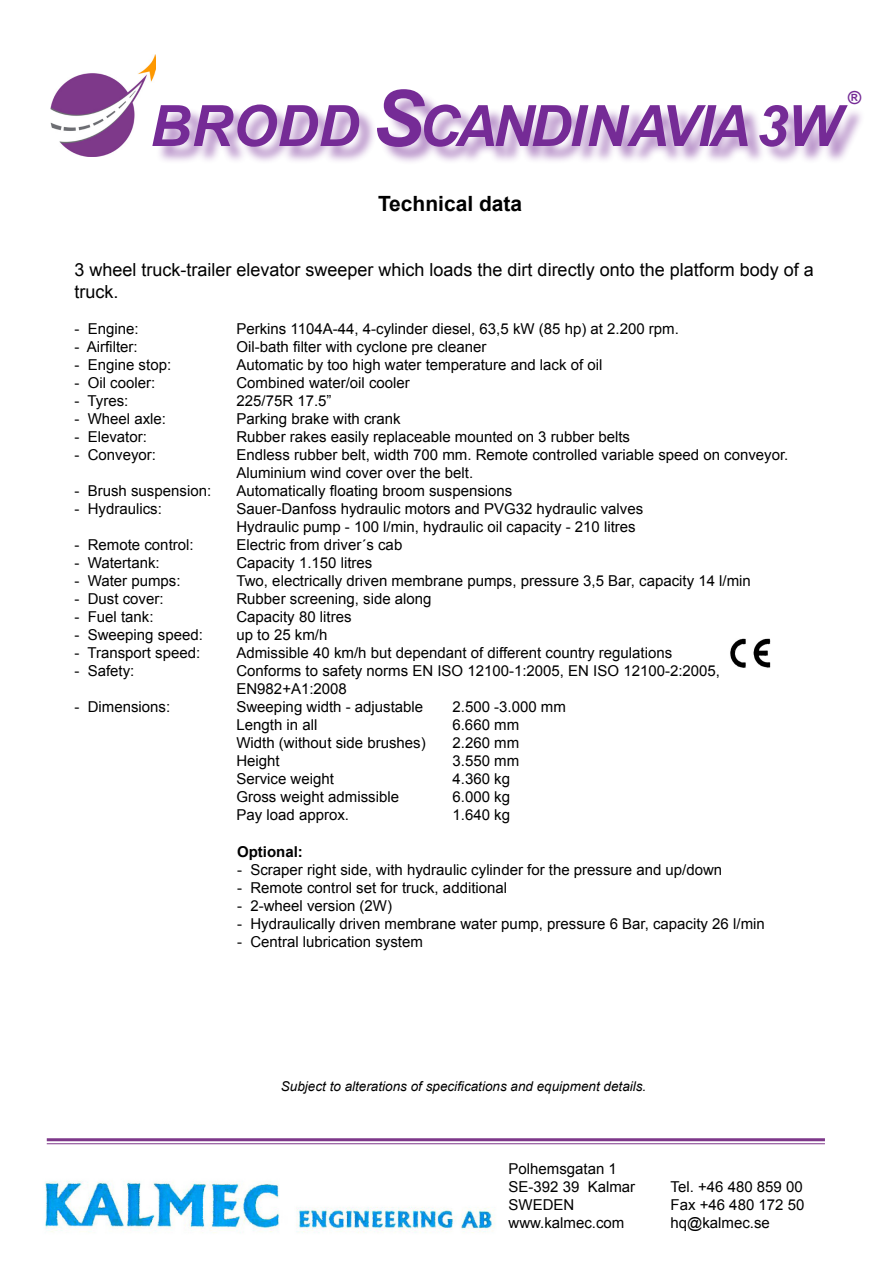
<style>
.page{position:relative;width:893px;height:1263px;background:#fff}
.page>*{position:absolute;margin:0;border:0;box-sizing:border-box;transform-origin:0 0}
.t1{font:italic 700 57px "Arial";letter-spacing:-.02em;color:#752b96}
.t2{font:700 21px "Arial";color:#000}
.t3{font:18px/21.6px "Arial";color:#000}
.t4{font:italic 700 18px "Arial";color:#752b96}
.t5{font:15px/18px "Arial";color:#000}
.t6{font:700 15px "Arial";color:#000}
.t7{font:italic 13.5px "Arial";color:#000}
.s1{font-size:78px}
</style>
<div class="page">
<hr style="left:47px;top:1138px;width:778px;height:3px;background:#7e388a">
<hr style="left:47px;top:1143px;width:778px;height:1px;background:#7e388a">
<img style="left:730px;top:638px;width:41px;height:30px">
<img style="left:45px;top:1180px;width:451px;height:53px">
<div style="left:155px;top:91px;width:710px;height:74px;background:#752b96;opacity:.5"></div>
<img style="left:51px;top:54px;width:104px;height:102px">
<h1 class="t1" style="left:150px;top:88px;width:692px">BRODD <span class="s1">S</span>CANDINAVIA 3W</h1>
<p class="t4" style="left:847px;top:86px;width:15px">®</p>
<h2 class="t2" style="left:378px;top:190px;width:146px">Technical data</h2>
<p class="t3" style="left:74px;top:259px;width:741px">3 wheel truck-trailer elevator sweeper which loads the dirt directly onto the platform body of a truck.</p>
<p class="t5" style="left:74px;top:320px;width:66px">- Engine:</p>
<p class="t5" style="left:236px;top:320px;width:444px">Perkins 1104A-44, 4-cylinder diesel, 63,5 kW (85 hp) at 2.200 rpm.</p>
<p class="t5" style="left:74px;top:338px;width:65px">- Airfilter:</p>
<p class="t5" style="left:236px;top:338px;width:252px">Oil-bath filter with cyclone pre cleaner</p>
<p class="t5" style="left:74px;top:356px;width:98px">- Engine stop:</p>
<p class="t5" style="left:236px;top:356px;width:367px">Automatic by too high water temperature and lack of oil</p>
<p class="t5" style="left:74px;top:374px;width:82px">- Oil cooler:</p>
<p class="t5" style="left:236px;top:374px;width:175px">Combined water/oil cooler</p>
<p class="t5" style="left:74px;top:392px;width:55px">- Tyres:</p>
<p class="t5" style="left:236px;top:392px;width:97px">225/75R 17.5”</p>
<p class="t5" style="left:74px;top:410px;width:93px">- Wheel axle:</p>
<p class="t5" style="left:236px;top:410px;width:166px">Parking brake with crank</p>
<p class="t5" style="left:74px;top:428px;width:74px">- Elevator:</p>
<p class="t5" style="left:236px;top:428px;width:395px">Rubber rakes easily replaceable mounted on 3 rubber belts</p>
<p class="t5" style="left:74px;top:446px;width:83px">- Conveyor:</p>
<p class="t5" style="left:236px;top:446px;width:553px">Endless rubber belt, width 700 mm. Remote controlled variable speed on conveyor.<br>Aluminium wind cover over the belt.</p>
<p class="t5" style="left:74px;top:482px;width:138px">- Brush suspension:</p>
<p class="t5" style="left:236px;top:482px;width:277px">Automatically floating broom suspensions</p>
<p class="t5" style="left:74px;top:500px;width:89px">- Hydraulics:</p>
<p class="t5" style="left:236px;top:500px;width:408px">Sauer-Danfoss hydraulic motors and PVG32 hydraulic valves<br>Hydraulic pump - 100 l/min, hydraulic oil capacity - 210 litres</p>
<p class="t5" style="left:74px;top:536px;width:121px">- Remote control:</p>
<p class="t5" style="left:236px;top:536px;width:167px">Electric from driver´s cab</p>
<p class="t5" style="left:74px;top:554px;width:87px">- Watertank:</p>
<p class="t5" style="left:236px;top:554px;width:137px">Capacity 1.150 litres</p>
<p class="t5" style="left:74px;top:572px;width:108px">- Water pumps:</p>
<p class="t5" style="left:236px;top:572px;width:516px">Two, electrically driven membrane pumps, pressure 3,5 Bar, capacity 14 l/min</p>
<p class="t5" style="left:74px;top:590px;width:91px">- Dust cover:</p>
<p class="t5" style="left:236px;top:590px;width:197px">Rubber screening, side along</p>
<p class="t5" style="left:74px;top:608px;width:81px">- Fuel tank:</p>
<p class="t5" style="left:236px;top:608px;width:117px">Capacity 80 litres</p>
<p class="t5" style="left:74px;top:626px;width:130px">- Sweeping speed:</p>
<p class="t5" style="left:236px;top:626px;width:92px">up to 25 km/h</p>
<p class="t5" style="left:74px;top:644px;width:127px">- Transport speed:</p>
<p class="t5" style="left:236px;top:644px;width:437px">Admissible 40 km/h but dependant of different country regulations</p>
<p class="t5" style="left:74px;top:662px;width:62px">- Safety:</p>
<p class="t5" style="left:236px;top:662px;width:485px">Conforms to safety norms EN ISO 12100-1:2005, EN ISO 12100-2:2005,<br>EN982+A1:2008</p>
<p class="t5" style="left:74px;top:698px;width:97px">- Dimensions:</p>
<p class="t5" style="left:236px;top:698px;width:188px">Sweeping width - adjustable</p>
<p class="t5" style="left:452px;top:698px;width:115px">2.500 -3.000 mm</p>
<p class="t5" style="left:236px;top:716px;width:82px">Length in all</p>
<p class="t5" style="left:452px;top:716px;width:68px">6.660 mm</p>
<p class="t5" style="left:236px;top:734px;width:191px">Width (without side brushes)</p>
<p class="t5" style="left:452px;top:734px;width:68px">2.260 mm</p>
<p class="t5" style="left:236px;top:752px;width:45px">Height</p>
<p class="t5" style="left:452px;top:752px;width:68px">3.550 mm</p>
<p class="t5" style="left:236px;top:770px;width:99px">Service weight</p>
<p class="t5" style="left:452px;top:770px;width:59px">4.360 kg</p>
<p class="t5" style="left:236px;top:788px;width:164px">Gross weight admissible</p>
<p class="t5" style="left:452px;top:788px;width:59px">6.000 kg</p>
<p class="t5" style="left:236px;top:806px;width:114px">Pay load approx.</p>
<p class="t5" style="left:452px;top:806px;width:59px">1.640 kg</p>
<p class="t6" style="left:237px;top:842px;width:67px">Optional:</p>
<p class="t5" style="left:237px;top:861px;width:487px">- Scraper right side, with hydraulic cylinder for the pressure and up/down</p>
<p class="t5" style="left:237px;top:879px;width:272px">- Remote control set for truck, additional</p>
<p class="t5" style="left:237px;top:897px;width:157px">- 2-wheel version (2W)</p>
<p class="t5" style="left:237px;top:915px;width:529px">- Hydraulically driven membrane water pump, pressure 6 Bar, capacity 26 l/min</p>
<p class="t5" style="left:237px;top:933px;width:187px">- Central lubrication system</p>
<p class="t7" style="left:281px;top:1077px;width:367px">Subject to alterations of specifications and equipment details.</p>
<p class="t5" style="left:508px;top:1160px;width:128px">Polhemsgatan 1<br>SE-392 39 Kalmar</p>
<p class="t5" style="left:670px;top:1178px;width:134px">Tel. +46 480 859 00</p>
<p class="t5" style="left:508px;top:1196px;width:67px">SWEDEN</p>
<p class="t5" style="left:670px;top:1196px;width:135px">Fax +46 480 172 50</p>
<p class="t5" style="left:508px;top:1214px;width:117px">www.kalmec.com</p>
<p class="t5" style="left:670px;top:1214px;width:101px">hq@kalmec.se</p>
</div>
